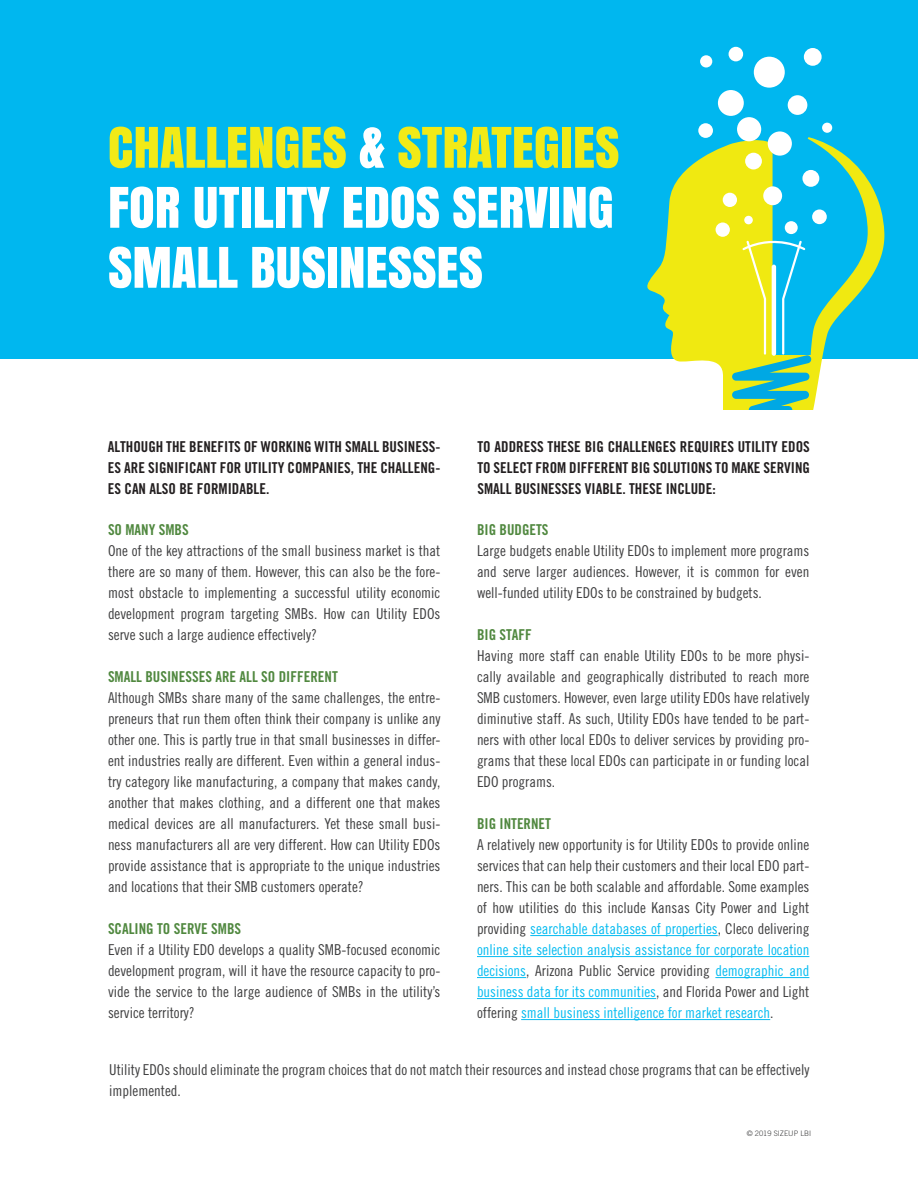
<style>
.page{position:relative;width:918px;height:1188px;background:#fff}
.page>*{position:absolute;margin:0;border:0;box-sizing:border-box;transform-origin:0 0}
.h2_in_column{font:52.5px "Anton";color:#fff}
.h2_in_column-2{font:52.5px "Anton";color:#f1ea17}
.t1{font:15px/21px "Trade Gothic LT Std Cn 18";color:#3e3e3f;text-align:justify}
.h3_in_column{font:15px/21px "Trade Gothic LT Std Bd Cn 20";color:#231f20;text-align:justify}
.h3_secondary{font:15px "Trade Gothic LT Std Bd Cn 20";color:#50883f}
.t2{font:300 7.5px "Trade Gothic LT Std";color:#3e3e3f}
.s1{color:#fff}
.s2{color:#06bcf1}
</style>
<div class="page">
<div style="left:0;top:0;width:918px;height:358px;background:#00b7ef"></div>
<hr style="left:530px;top:935px;width:188px;height:1px;background:#06bcf1">
<hr style="left:477px;top:956px;width:332px;height:1px;background:#06bcf1">
<hr style="left:477px;top:977px;width:49px;height:1px;background:#06bcf1">
<hr style="left:715px;top:977px;width:94px;height:1px;background:#06bcf1">
<hr style="left:477px;top:998px;width:179px;height:1px;background:#06bcf1">
<hr style="left:521px;top:1019px;width:249px;height:1px;background:#06bcf1">
<svg style="left:641px;top:136px;width:243px;height:274px"></svg>
<hr style="left:772px;top:265px;width:4px;height:91px;background:#fff;border-radius:2px">
<div style="left:812px;top:209px;width:15px;height:15px;background:#fff;border-radius:50%"></div>
<div style="left:698px;top:123px;width:15px;height:15px;background:#fff;border-radius:50%"></div>
<div style="left:768px;top:131px;width:24px;height:25px;background:#fff;border-radius:50%"></div>
<div style="left:737px;top:117px;width:24px;height:24px;background:#fff;border-radius:50%"></div>
<div style="left:754px;top:57px;width:31px;height:31px;background:#fff;border-radius:50%"></div>
<div style="left:788px;top:95px;width:19px;height:20px;background:#fff;border-radius:50%"></div>
<div style="left:785px;top:221px;width:13px;height:13px;background:#fff;border-radius:50%"></div>
<div style="left:745px;top:153px;width:17px;height:16px;background:#fff;border-radius:50%"></div>
<div style="left:723px;top:193px;width:14px;height:14px;background:#fff;border-radius:50%"></div>
<div style="left:716px;top:222px;width:14px;height:15px;background:#fff;border-radius:50%"></div>
<div style="left:744px;top:216px;width:9px;height:8px;background:#fff;border-radius:50%"></div>
<div style="left:718px;top:90px;width:26px;height:26px;background:#fff;border-radius:50%"></div>
<div style="left:763px;top:186px;width:19px;height:19px;background:#fff;border-radius:50%"></div>
<div style="left:802px;top:170px;width:17px;height:17px;background:#fff;border-radius:50%"></div>
<div style="left:700px;top:55px;width:12px;height:13px;background:#fff;border-radius:50%"></div>
<div style="left:729px;top:47px;width:14px;height:14px;background:#fff;border-radius:50%"></div>
<div style="left:804px;top:48px;width:18px;height:18px;background:#fff;border-radius:50%"></div>
<div style="left:822px;top:123px;width:10px;height:10px;background:#fff;border-radius:50%"></div>
<p class="h2_in_column-2" style="left:108px;top:106px;width:513px">CHALLENGES <span class="s1">&amp;</span> STRATEGIES</p>
<p class="h2_in_column" style="left:108px;top:166px;width:507px">FOR UTILITY EDOS SERVING</p>
<p class="h2_in_column" style="left:108px;top:226px;width:376px">SMALL BUSINESSES</p>
<p class="h3_in_column" style="left:108px;top:436px;width:334px">ALTHOUGH THE BENEFITS OF WORKING WITH SMALL BUSINESS-ES ARE SIGNIFICANT FOR UTILITY COMPANIES, THE CHALLENG-ES CAN ALSO BE FORMIDABLE.</p>
<p class="h3_secondary" style="left:108px;top:521px;width:82px">SO MANY SMBS</p>
<p class="t1" style="left:108px;top:540px;width:334px">One of the key attractions of the small business market is that there are so many of them. However, this can also be the fore&shy;most obstacle to implementing a successful utility economic development program targeting SMBs. How can Utility EDOs serve such a large audience effectively?</p>
<p class="h3_secondary" style="left:108px;top:668px;width:231px">SMALL BUSINESSES ARE ALL SO DIFFERENT</p>
<p class="t1" style="left:108px;top:687px;width:334px">Although SMBs share many of the same challenges, the entre&shy;preneurs that run them often think their company is unlike any other one. This is partly true in that small businesses in differ&shy;ent industries really are different. Even within a general indus&shy;try category like manufacturing, a company that makes candy, another that makes clothing, and a different one that makes medical devices are all manufacturers. Yet these small busi&shy;ness manufacturers all are very different. How can Utility EDOs provide assistance that is appropriate to the unique industries and locations that their SMB customers operate?</p>
<p class="h3_secondary" style="left:108px;top:920px;width:135px">SCALING TO SERVE SMBS</p>
<p class="t1" style="left:108px;top:939px;width:334px">Even if a Utility EDO develops a quality SMB-focused economic development program, will it have the resource capacity to pro&shy;vide the service to the large audience of SMBs in the utility’s service territory?</p>
<p class="h3_in_column" style="left:477px;top:436px;width:334px">TO ADDRESS THESE BIG CHALLENGES REQUIRES UTILITY EDOS TO SELECT FROM DIFFERENT BIG SOLUTIONS TO MAKE SERVING SMALL BUSINESSES VIABLE. THESE INCLUDE:</p>
<p class="h3_secondary" style="left:477px;top:521px;width:73px">BIG BUDGETS</p>
<p class="t1" style="left:477px;top:540px;width:334px">Large budgets enable Utility EDOs to implement more programs and serve larger audiences. However, it is common for even well-funded utility EDOs to be constrained by budgets.</p>
<p class="h3_secondary" style="left:477px;top:626px;width:56px">BIG STAFF</p>
<p class="t1" style="left:477px;top:645px;width:334px">Having more staff can enable Utility EDOs to be more physi&shy;cally available and geographically distributed to reach more SMB customers. However, even large utility EDOs have relatively diminutive staff. As such, Utility EDOs have tended to be part&shy;ners with other local EDOs to deliver services by providing pro&shy;grams that these local EDOs can participate in or funding local EDO programs.</p>
<p class="h3_secondary" style="left:477px;top:815px;width:76px">BIG INTERNET</p>
<p class="t1" style="left:477px;top:834px;width:334px">A relatively new opportunity is for Utility EDOs to provide online services that can help their customers and their local EDO part&shy;ners. This can be both scalable and affordable. Some examples of how utilities do this include Kansas City Power and Light providing <span class="s2">searchable databases of properties</span>, Cleco delivering <span class="s2">online site selection analysis assistance for corporate location decisions</span>, Arizona Public Service providing <span class="s2">demographic and business data for its communities</span>, and Florida Power and Light offering <span class="s2">small business intelligence for market research</span>.</p>
<p class="t1" style="left:109px;top:1059px;width:702px">Utility EDOs should eliminate the program choices that do not match their resources and instead chose programs that can be effectively implemented.</p>
<p class="t2" style="left:747px;top:1129px;width:66px">© 2019 SIZEUP LBI</p>
</div>
